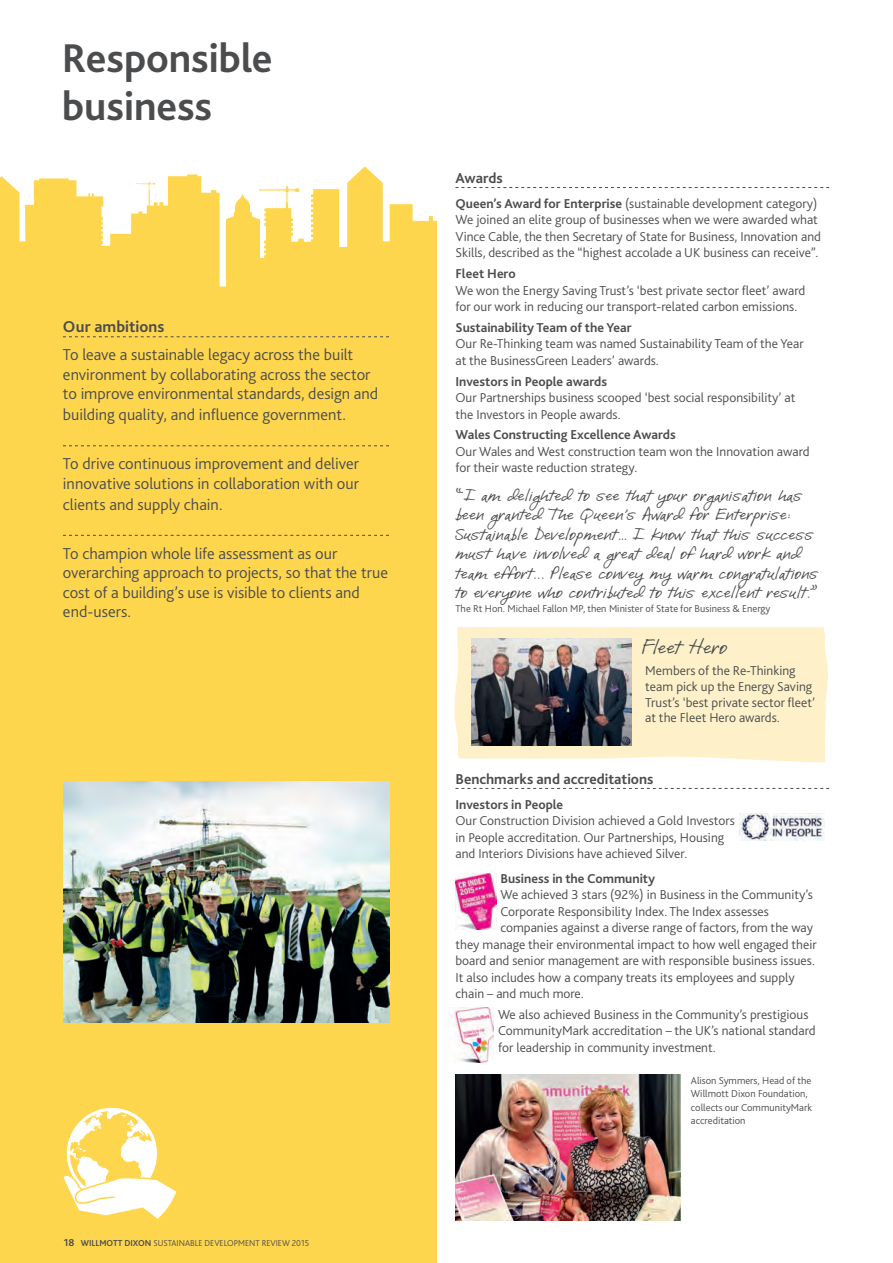
<style>
.page{position:relative;width:893px;height:1263px;background:#fff}
.page>*{position:absolute;margin:0;border:0;box-sizing:border-box;transform-origin:0 0}
.t1{font:700 42px/48px "Bliss 2";letter-spacing:-.005em;color:#4b4c4d}
.t2{font:18px "DJBI Love Me Some Brook";color:#4b4c4d}
.t3{font:300 16.5px/19.5px "Bliss 2";color:#4b4c4d}
.t4{font:700 16.5px "Bliss 2";letter-spacing:.005em;color:#4b4c4d}
.t5{font:15px/19.5px "DJBI Love Me Some Brook";color:#4b4c4d}
.t6{font:700 15px "Bliss 2";color:#4b4c4d}
.t7{font:300 13.5px/16.5px "Bliss 2";color:#4b4c4d}
.t8{font:700 13.5px "Bliss 2";color:#4b4c4d}
.t9{font:300 10.5px/13.5px "Bliss 2";color:#4b4c4d}
.t10{font:300 9px "Bliss 2";color:#4b4c4d}
.s1{font-weight:700;font-size:10.5px}
.s2{font-weight:700}
</style>
<div class="page">
<svg style="left:0;top:174px;width:437px;height:176px;fill:#fed64d"></svg>
<svg style="left:136px;top:182px;width:19px;height:31px"></svg>
<svg style="left:0;top:176px;width:19px;height:76px"></svg>
<svg style="left:347px;top:166px;width:36px;height:82px;background:#feda61"></svg>
<div style="left:226px;top:219px;width:33px;height:72px;background:#fed64d"></div>
<svg style="left:226px;top:186px;width:73px;height:66px"></svg>
<div style="left:0;top:350px;width:437px;height:913px;background:#fed64d"></div>
<svg style="left:64px;top:1108px;width:112px;height:111px"></svg>
<svg style="left:63px;top:336px;width:326px;height:1px"></svg>
<svg style="left:63px;top:445px;width:326px;height:1px"></svg>
<svg style="left:63px;top:535px;width:326px;height:1px"></svg>
<img style="left:64px;top:781px;width:325px;height:241px">
<svg style="left:455px;top:187px;width:374px;height:1px"></svg>
<div style="left:454px;top:627px;width:374px;height:135px;background:#fef1c9"></div>
<img style="left:472px;top:638px;width:159px;height:108px">
<img style="left:455px;top:1074px;width:225px;height:147px">
<img style="left:455px;top:873px;width:41px;height:56px">
<img style="left:452px;top:1007px;width:42px;height:55px">
<svg style="left:455px;top:788px;width:374px;height:1px"></svg>
<img style="left:740px;top:813px;width:85px;height:27px">
<h1 class="t1" style="left:62px;top:33px;width:212px">Responsible business</h1>
<p class="t4" style="left:63px;top:316px;width:103px">Our ambitions</p>
<p class="t3" style="left:63px;top:344px;width:317px">To leave a sustainable legacy across the built environment by collaborating across the sector to improve environmental standards, design and</p>
<p class="t3" style="left:63px;top:404px;width:284px">building quality, and influence government.</p>
<p class="t3" style="left:63px;top:454px;width:298px">To drive continuous improvement and deliver innovative solutions in collaboration with our</p>
<p class="t3" style="left:63px;top:494px;width:161px">clients and supply chain.</p>
<p class="t3" style="left:63px;top:543px;width:327px">To champion whole life assessment as our overarching approach to projects, so that the true cost of a building’s use is visible to clients and end-users.</p>
<p class="t10" style="left:64px;top:1237px;width:247px"><span class="s1">18</span> <span class="s2">WILLMOTT DIXON</span> SUSTAINABLE DEVELOPMENT REVIEW 2015</p>
<p class="t6" style="left:455px;top:169px;width:49px">Awards</p>
<p class="t7" style="left:455px;top:195px;width:367px"><span class="s2">Queen’s Award for Enterprise</span> (sustainable development category)<br>We joined an elite group of businesses when we were awarded what Vince Cable, the then Secretary of State for Business, Innovation and Skills, described as the “highest accolade a UK business can receive”.</p>
<p class="t8" style="left:455px;top:265px;width:62px">Fleet Hero</p>
<p class="t7" style="left:455px;top:282px;width:351px">We won the Energy Saving Trust’s ‘best private sector fleet’ award for our work in reducing our transport-related carbon emissions.</p>
<p class="t8" style="left:455px;top:319px;width:178px">Sustainability Team of the Year</p>
<p class="t7" style="left:455px;top:335px;width:350px">Our Re-Thinking team was named Sustainability Team of the Year at the BusinessGreen Leaders’ awards.</p>
<p class="t8" style="left:455px;top:373px;width:153px">Investors in People awards</p>
<p class="t7" style="left:455px;top:389px;width:341px">Our Partnerships business scooped ‘best social responsibility’ at the Investors in People awards.</p>
<p class="t8" style="left:455px;top:426px;width:222px">Wales Constructing Excellence Awards</p>
<p class="t7" style="left:455px;top:443px;width:356px">Our Wales and West construction team won the Innovation award for their waste reduction strategy.</p>
<p class="t5" style="left:455px;top:486px;width:365px">“I am delighted to see that your organisation has been granted The Queen’s Award for Enterprise:<br>Sustainable Development… I know that this success must have involved a great deal of hard work and team effort... Please convey my warm congratulations to everyone who contributed to this excellent result.”</p>
<p class="t9" style="left:455px;top:601px;width:317px">The Rt Hon. Michael Fallon MP, then Minister of State for Business &amp; Energy</p>
<h2 class="t2" style="left:642px;top:637px;width:87px">Fleet Hero</h2>
<p class="t7" style="left:645px;top:662px;width:171px;line-height:15.8px">Members of the Re-Thinking team pick up the Energy Saving<br>Trust’s ‘best private sector fleet’ at the Fleet Hero awards.</p>
<p class="t6" style="left:455px;top:769px;width:199px">Benchmarks and accreditations</p>
<p class="t8" style="left:455px;top:796px;width:109px">Investors in People</p>
<p class="t7" style="left:455px;top:812px;width:281px">Our Construction Division achieved a Gold Investors in People accreditation. Our Partnerships, Housing and Interiors Divisions have achieved Silver.</p>
<p class="t8" style="left:500px;top:870px;width:156px">Business in the Community</p>
<p class="t7" style="left:500px;top:886px;width:314px">We achieved 3 stars (92%) in Business in the Community’s</p>
<p class="t7" style="left:500px;top:902px;width:270px">Corporate Responsibility Index. The Index assesses</p>
<p class="t7" style="left:500px;top:919px;width:314px">companies against a diverse range of factors, from the way</p>
<p class="t7" style="left:455px;top:935px;width:363px">they manage their environmental impact to how well engaged their</p>
<p class="t7" style="left:455px;top:952px;width:361px">board and senior management are with responsible business issues.</p>
<p class="t7" style="left:455px;top:968px;width:341px">It also includes how a company treats its employees and supply</p>
<p class="t7" style="left:455px;top:985px;width:130px">chain – and much more.</p>
<p class="t7" style="left:498px;top:1006px;width:319px">We also achieved Business in the Community’s prestigious<br>CommunityMark accreditation – the UK’s national standard for leadership in community investment.</p>
<p class="t9" style="left:691px;top:1073px;width:123px">Alison Symmers, Head of the<br>Willmott Dixon Foundation, collects our CommunityMark accreditation</p>
</div>
